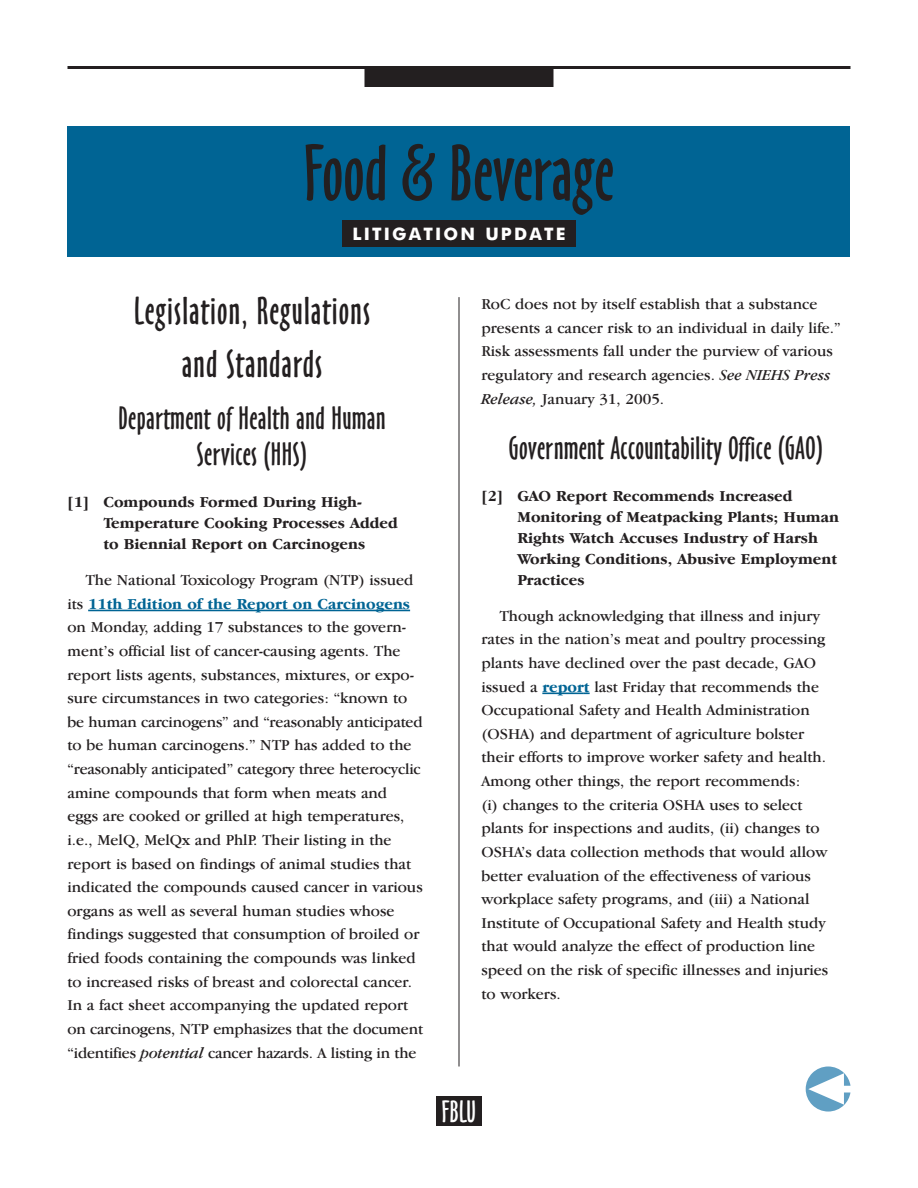
<style>
.page{position:relative;width:918px;height:1188px;background:#fff}
.page>*{position:absolute;margin:0;border:0;box-sizing:border-box;transform-origin:0 0}
.t1{font:73.5px "Oz Handicraft BT";color:#231f20}
.t2{font:36px/52.5px "Oz Handicraft BT";letter-spacing:.03em;color:#231f20;text-align:center}
.t3{font:30px/36px "Oz Handicraft BT";letter-spacing:.015em;color:#231f20;text-align:center}
.t4{font:28.5px "Oz Handicraft BT";color:#fff}
.t5{font:700 17.25px "Futura BT";letter-spacing:.125em;color:#fff}
.t6{font:15.75px/23.7px "Garamond IT Cby BT";color:#231f20}
.t7{font:700 15.75px/21px "Garamond IT Cby BT";color:#231f20}
.s1{font-weight:700;color:#006494}
.s2{font-style:italic}
</style>
<div class="page">
<hr style="left:68px;top:66px;width:782px;height:3px;background:#231f20">
<div style="left:364px;top:69px;width:190px;height:18px;background:#231f20"></div>
<hr style="left:459px;top:297px;width:1px;height:770px;background:#231f20">
<div style="left:436px;top:1096px;width:46px;height:30px;background:#231f20"></div>
<svg style="left:806px;top:1066px;width:44px;height:46px"></svg>
<div style="left:68px;top:126px;width:782px;height:131px;background:#006494"></div>
<div style="left:342px;top:220px;width:234px;height:27px;background:#231f20"></div>
<hr style="left:88px;top:610px;width:194px;height:1px;background:#006494">
<hr style="left:282px;top:610px;width:128px;height:1px;background:#006494">
<hr style="left:542px;top:693px;width:42px;height:1px;background:#006494">
<h1 class="t1" style="left:304px;top:132px;width:312px">Food &amp; Beverage</h1>
<p class="t5" style="left:352px;top:224px;width:215px">LITIGATION UPDATE</p>
<h2 class="t2" style="left:134px;top:286px;width:238px">Legislation, Regulations and Standards</h2>
<h3 class="t3" style="left:118px;top:401px;width:269px">Department of Health and Human<br>Services (HHS)</h3>
<p class="t7" style="left:103px;top:492px;width:296px;text-indent:-36px">[1] Compounds Formed During High-<br>Temperature Cooking Processes Added to Biennial Report on Carcinogens</p>
<p class="t6" style="left:67px;top:568px;width:357px;text-indent:18px">The National Toxicology Program (NTP) issued its <span class="s1">11th Edition of the Report on Carcinogens </span>on Monday, adding 17 substances to the govern&shy;ment’s official list of cancer-causing agents. The report lists agents, substances, mixtures, or expo&shy;sure circumstances in two categories: “known to be human carcinogens” and “reasonably anticipated to be human carcinogens.” NTP has added to the “reasonably anticipated” category three heterocyclic amine compounds that form when meats and<br>eggs are cooked or grilled at high temperatures, i.e., MelQ, MelQx and PhlP. Their listing in the report is based on findings of animal studies that indicated the compounds caused cancer in various organs as well as several human studies whose findings suggested that consumption of broiled or fried foods containing the compounds was linked to increased risks of breast and colorectal cancer.<br>In a fact sheet accompanying the updated report on carcinogens, NTP emphasizes that the document “identifies <span class="s2">potential</span> cancer hazards. A listing in the</p>
<p class="t6" style="left:481px;top:292px;width:361px">RoC does not by itself establish that a substance presents a cancer risk to an individual in daily life.” Risk assessments fall under the purview of various regulatory and research agencies. <span class="s2">See NIEHS Press Release,</span> January 31, 2005.</p>
<h3 class="t3" style="left:509px;top:431px;width:315px">Government Accountability Office (GAO)</h3>
<p class="t7" style="left:517px;top:485px;width:323px;text-indent:-36px">[2] GAO Report Recommends Increased Monitoring of Meatpacking Plants; Human Rights Watch Accuses Industry of Harsh Working Conditions, Abusive Employment Practices</p>
<p class="t6" style="left:481px;top:603px;width:348px;text-indent:18px">Though acknowledging that illness and injury rates in the nation’s meat and poultry processing plants have declined over the past decade, GAO issued a <span class="s1">report</span> last Friday that recommends the Occupational Safety and Health Administration (OSHA) and department of agriculture bolster their efforts to improve worker safety and health.<br>Among other things, the report recommends:<br>(i) changes to the criteria OSHA uses to select plants for inspections and audits, (ii) changes to OSHA’s data collection methods that would allow better evaluation of the effectiveness of various workplace safety programs, and (iii) a National Institute of Occupational Safety and Health study that would analyze the effect of production line speed on the risk of specific illnesses and injuries to workers.</p>
<h3 class="t4" style="left:442px;top:1095px;width:36px">FBLU</h3>
</div>
